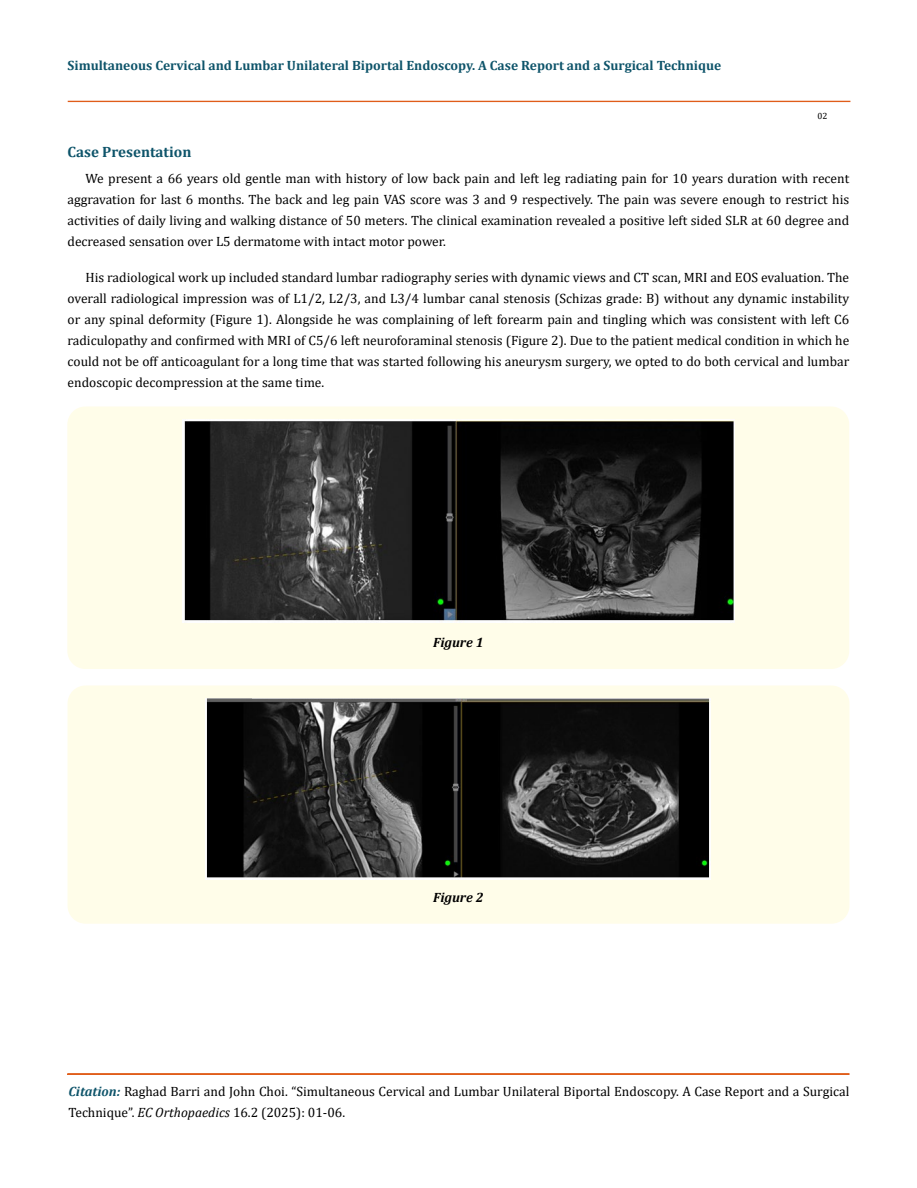
<style>
.page{position:relative;width:917px;height:1188px;background:#fff}
.page>*{position:absolute;margin:0;border:0;box-sizing:border-box;transform-origin:0 0}
.t1{font:700 15px "Cambria";color:#0e546a}
.t2{font:13.5px/21px "Cambria";color:#000;text-align:justify}
.t3{font:700 13.5px "Cambria";color:#0e546a}
.t4{font:italic 700 13.5px "Cambria";color:#000}
.t5{font:9px "Cambria";color:#000}
.s1{font-weight:700;font-style:italic;color:#0e546a}
.s2{font-style:italic}
</style>
<div class="page">
<div style="left:68px;top:101px;width:782px;height:1px;border:1px solid #e05d1a"></div>
<div style="left:67px;top:1074px;width:782px;height:1px;border:1px solid #e05d1a"></div>
<div style="left:67px;top:406px;width:782px;height:263px;background:#fffde9;border-radius:18px"></div>
<img style="left:182px;top:419px;width:552px;height:204px">
<div style="left:68px;top:686px;width:781px;height:238px;background:#fffde9;border-radius:18px"></div>
<img style="left:206px;top:699px;width:504px;height:180px">
<p class="t3" style="left:68px;top:56px;width:655px">Simultaneous Cervical and Lumbar Unilateral Biportal Endoscopy. A Case Report and a Surgical Technique</p>
<p class="t5" style="left:817px;top:110px;width:11px">02</p>
<p class="t1" style="left:68px;top:142px;width:125px">Case Presentation</p>
<p class="t2" style="left:68px;top:168px;width:783px;text-indent:18px">We present a 66 years old gentle man with history of low back pain and left leg radiating pain for 10 years duration with recent aggravation for last 6 months. The back and leg pain VAS score was 3 and 9 respectively. The pain was severe enough to restrict his activities of daily living and walking distance of 50 meters. The clinical examination revealed a positive left sided SLR at 60 degree and decreased sensation over L5 dermatome with intact motor power.</p>
<p class="t2" style="left:68px;top:267px;width:783px;text-indent:18px">His radiological work up included standard lumbar radiography series with dynamic views and CT scan, MRI and EOS evaluation. The overall radiological impression was of L1/2, L2/3, and L3/4 lumbar canal stenosis (Schizas grade: B) without any dynamic instability or any spinal deformity (Figure 1). Alongside he was complaining of left forearm pain and tingling which was consistent with left C6 radiculopathy and confirmed with MRI of C5/6 left neuroforaminal stenosis (Figure 2). Due to the patient medical condition in which he could not be off anticoagulant for a long time that was started following his aneurysm surgery, we opted to do both cervical and lumbar endoscopic decompression at the same time.</p>
<p class="t4" style="left:433px;top:633px;width:52px">Figure 1</p>
<p class="t4" style="left:433px;top:887px;width:52px">Figure 2</p>
<p class="t2" style="left:68px;top:1081px;width:782px"><span class="s1">Citation:</span> Raghad Barri and John Choi. “Simultaneous Cervical and Lumbar Unilateral Biportal Endoscopy. A Case Report and a Surgical<br>Technique”. <span class="s2">EC Orthopaedics</span> 16.2 (2025): 01-06.</p>
</div>
